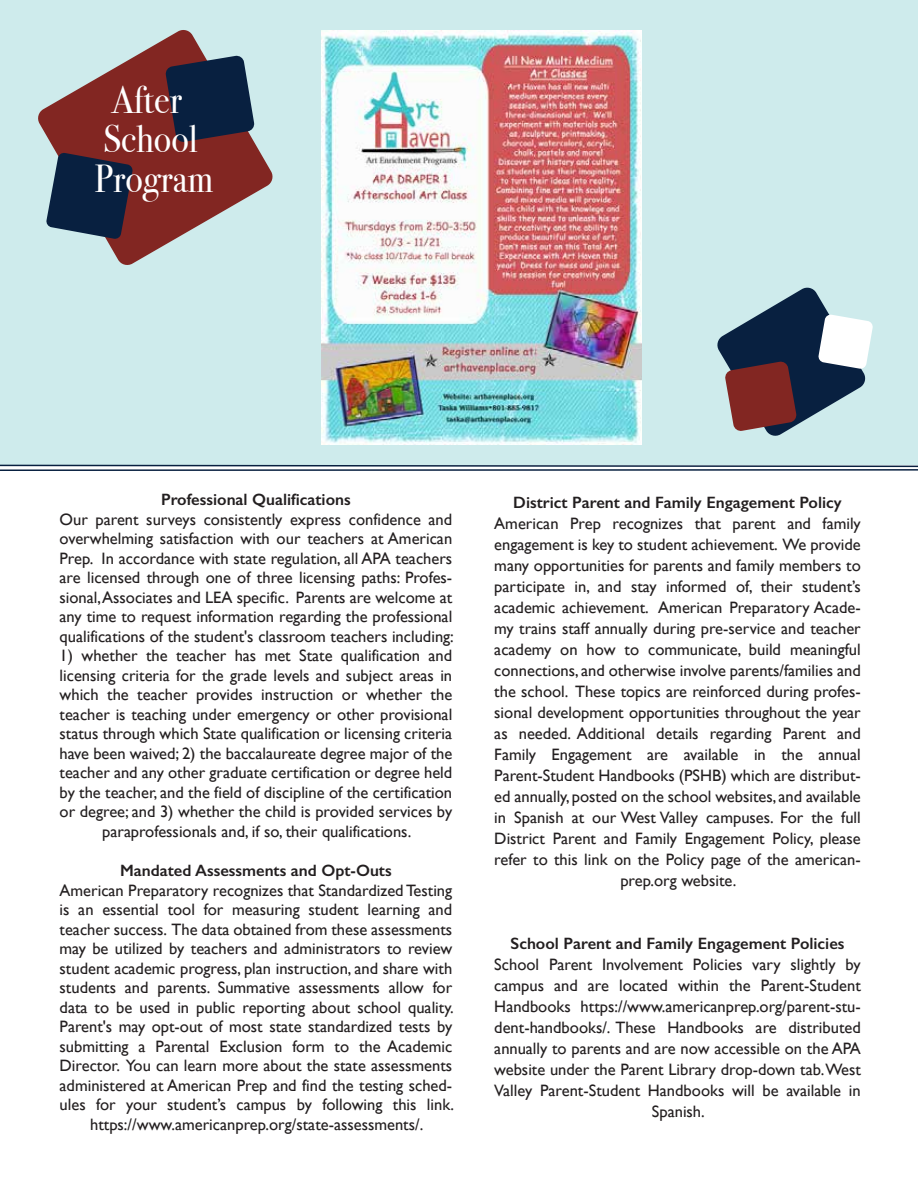
<style>
.page{position:relative;width:918px;height:1188px;background:#fff}
.page>*{position:absolute;margin:0;border:0;box-sizing:border-box;transform-origin:0 0}
.t1{font:39px/39.5px "Bodoni Svty Two ITCTT";letter-spacing:.005em;color:#fff;text-align:center;scale:.93 1}
.t2{font:16.5px/19.5px "Gill Sans";color:#231f20;text-align:center}
.t3{font:600 16.5px "Gill Sans";color:#231f20}
</style>
<div class="page">
<div style="left:0;top:0;width:918px;height:464px;background:#ceebec"></div>
<svg style="left:38px;top:30px;width:235px;height:235px;fill:#822622"></svg>
<svg style="left:0;top:464px;width:918px;height:4px"></svg>
<hr style="left:0;top:469px;width:918px;height:2px;background:#082040">
<img style="left:321px;top:31px;width:320px;height:414px">
<svg style="left:165px;top:55px;width:90px;height:87px;background:#2a3148"></svg>
<svg style="left:717px;top:287px;width:156px;height:149px"></svg>
<svg style="left:46px;top:152px;width:87px;height:87px;background:#2f3850"></svg>
<h1 class="t1" style="left:95px;top:76px;width:129px">After<br>School<br>Program</h1>
<p class="t3" style="left:161px;top:490px;width:191px">Professional Qualifications</p>
<p class="t2" style="left:60px;top:509px;width:396px;text-align:justify">Our parent surveys consistently express confidence and overwhelming satisfaction with our teachers at American Prep. In accordance with state regulation, all APA teachers are licensed through one of three licensing paths: Profes&shy;sional, Associates and LEA specific. Parents are welcome at any time to request information regarding the professional qualifications of the student's classroom teachers including:</p>
<p class="t2" style="left:60px;top:646px;width:394px">1) whether the teacher has met State qualification and licensing criteria for the grade levels and subject areas in which the teacher provides instruction or whether the teacher is teaching under emergency or other provisional status through which State qualification or licensing criteria have been waived; 2) the baccalaureate degree major of the teacher and any other graduate certification or degree held by the teacher, and the field of discipline of the certification or degree; and 3) whether the child is provided services by paraprofessionals and, if so, their qualifications.</p>
<p class="t3" style="left:120px;top:860px;width:273px">Mandated Assessments and Opt-Outs</p>
<p class="t2" style="left:60px;top:880px;width:396px">American Preparatory recognizes that Standardized Testing is an essential tool for measuring student learning and teacher success. The data obtained from these assessments may be utilized by teachers and administrators to review student academic progress, plan instruction, and share with students and parents. Summative assessments allow for data to be used in public reporting about school quality.<br>Parent's may opt-out of most state standardized tests by submitting a Parental Exclusion form to the Academic Director. You can learn more about the state assessments administered at American Prep and find the testing sched&shy;ules for your student’s campus by following this link. https://www.americanprep.org/state-assessments/.</p>
<p class="t3" style="left:513px;top:492px;width:330px">District Parent and Family Engagement Policy</p>
<p class="t2" style="left:494px;top:513px;width:368px;line-height:21px">American Prep recognizes that parent and family engagement is key to student achievement. We provide many opportunities for parents and family members to participate in, and stay informed of, their student’s academic achievement. American Preparatory Acade&shy;my trains staff annually during pre-service and teacher academy on how to communicate, build meaningful connections, and otherwise involve parents/families and the school. These topics are reinforced during profes&shy;sional development opportunities throughout the year as needed. Additional details regarding Parent and Family Engagement are available in the annual Parent-Student Handbooks (PSHB) which are distribut&shy;ed annually, posted on the school websites, and available in Spanish at our West Valley campuses. For the full District Parent and Family Engagement Policy, please refer to this link on the Policy page of the american&shy;prep.org website.</p>
<p class="t3" style="left:511px;top:934px;width:335px">School Parent and Family Engagement Policies</p>
<p class="t2" style="left:494px;top:954px;width:368px;line-height:21px">School Parent Involvement Policies vary slightly by campus and are located within the Parent-Student Handbooks https://www.americanprep.org/parent-stu&shy;dent-handbooks/. These Handbooks are distributed annually to parents and are now accessible on the APA website under the Parent Library drop-down tab.West Valley Parent-Student Handbooks will be available in Spanish.</p>
</div>
